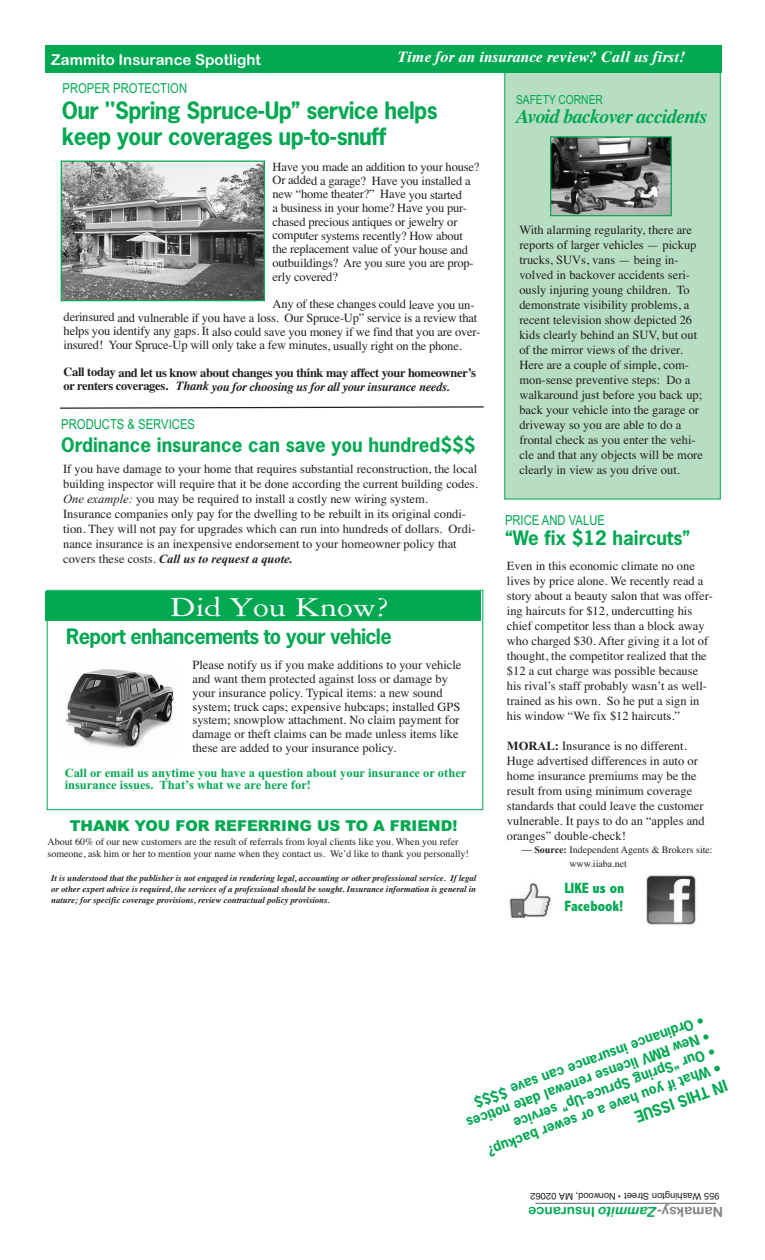
<style>
.page{position:relative;width:765px;height:1260px;background:#fff}
.page>*{position:absolute;margin:0;border:0;box-sizing:border-box;transform-origin:0 0}
.t1{font:30px "Amethyst Wide Normal";color:#fff}
.t2{font:700 22.5px/26.2px "News Gothic Std";letter-spacing:-.025em;color:#00a851}
.t3{font:700 20px "News Gothic Std";letter-spacing:-.035em;color:#00a851}
.t4{font:italic 700 20px "Times";letter-spacing:-.035em;color:#00a851}
.t5{font:700 18.75px "News Gothic Std";color:#00a851}
.t6{font:italic 700 15px "Times Ten";color:#fff}
.t7{font:900 15px "Arial";color:#00a851}
.t8{font:15px "Arial Rounded MT Bold";color:#fff}
.t9{font:800 condensed 15px/18px "Abadi";color:#00a851}
.t10{font:700 15px "News Gothic Std";color:#00a851}
.t11{font:700 13.75px/17px "News Gothic Std";color:#00a851}
.t12{font:13.75px "Arial Narrow";color:#00a851}
.t13{font:13.75px "Arial Rounded MT Bold";color:#00a851}
.t14{font:13.75px "Arial Rounded MT Bold";color:#808285}
.t15{font:italic 13.75px "Arial Rounded MT Bold";color:#00a851}
.t16{font:12.5px/15px "Times";color:#231f20}
.t17{font:12.5px/13.8px "Times";letter-spacing:-.02em;color:#231f20}
.t18{font:700 12.5px/13.9px "Times";letter-spacing:-.03em;color:#231f20}
.t19{font:700 12.5px/12.5px "Times New Roman";color:#00a851}
.t20{font:italic 700 12.5px "Times New Roman";color:#231f20}
.t21{font:12.5px "Arial Narrow";color:#00a851}
.t22{font:10px/12px "Times";color:#231f20}
.t23{font:9.38px "Helvetica";color:#231f20}
.t24{font:italic 700 8.75px/11.2px "Times";color:#231f20;text-align:justify}
.s1{font-style:italic}
.s2{font-family:"Times New Roman";font-style:italic}
.s3{font-family:"Times";font-weight:400;font-style:normal}
.s4{font-family:"Times New Roman";font-weight:700}
.s5{font-size:15px}
.s6{font-style:italic;color:#00a851}
</style>
<div class="page">
<div style="left:47px;top:590px;width:436px;height:220px;border:1px solid #00a851"></div>
<div style="left:505px;top:60px;width:215px;height:439px;background:#b7dec2"></div>
<div style="left:504px;top:59px;width:217px;height:440px;border:1px solid #00a851"></div>
<div style="left:45px;top:45px;width:676px;height:28px;background:#00a851"></div>
<div style="left:45px;top:591px;width:436px;height:30px;background:#00a851"></div>
<hr style="left:535px;top:1203px;width:181px;height:1px;background:#808285">
<img style="left:646px;top:874px;width:50px;height:51px">
<img style="left:509px;top:883px;width:42px;height:35px">
<img style="left:66px;top:669px;width:108px;height:79px">
<img style="left:552px;top:138px;width:118px;height:76px">
<div style="left:550px;top:136px;width:122px;height:80px;border:1px solid #00a851"></div>
<img style="left:63px;top:163px;width:200px;height:136px">
<div style="left:61px;top:161px;width:204px;height:140px;border:1px solid #00a851"></div>
<svg style="left:60px;top:406px;width:424px;height:3px"></svg>
<p class="t6" style="left:398px;top:51px;width:290px">Time for an insurance review? Call us first!</p>
<h2 class="t2" style="left:62px;top:98px;width:377px">Our "Spring Spruce-Up” service helps keep your coverages up-to-snuff</h2>
<p class="t8" style="left:51px;top:51px;width:211px">Zammito Insurance Spotlight</p>
<p class="t12" style="left:62px;top:81px;width:126px">PROPER PROTECTION</p>
<p class="t21" style="left:516px;top:93px;width:88px">SAFETY CORNER</p>
<h3 class="t4" style="left:516px;top:105px;width:193px">Avoid backover accidents</h3>
<p class="t17" style="left:273px;top:160px;width:208px">Have you made an addition to your house?<br>Or added a garage? Have you installed a new “home theater?” Have you started<br>a business in your home? Have you pur&shy;chased precious antiques or jewelry or computer systems recently? How about the replacement value of your house and outbuildings? Are you sure you are prop&shy;erly covered?</p>
<p class="t17" style="left:64px;top:297px;width:418px;text-indent:209px">Any of these changes could leave you un&shy;derinsured and vulnerable if you have a loss. Our Spruce-Up” service is a review that helps you identify any gaps. It also could save you money if we find that you are over&shy;insured! Your Spruce-Up will only take a few minutes, usually right on the phone.</p>
<p class="t18" style="left:63px;top:366px;width:414px">Call today and let us know about changes you think may affect your homeowner’s or renters coverages. <span class="s1">Thank you for choosing us for all your insurance needs.</span></p>
<p class="t12" style="left:61px;top:416px;width:135px">PRODUCTS &amp; SERVICES</p>
<h3 class="t5" style="left:61px;top:434px;width:416px">Ordinance insurance can save you hundred$$$</h3>
<p class="t16" style="left:63px;top:461px;width:416px">If you have damage to your home that requires substantial reconstruction, the local building inspector will require that it be done according the current building codes.<br><span class="s2">One example:</span> you may be required to install a costly new wiring system.<br>Insurance companies only pay for the dwelling to be rebuilt in its original condi&shy;tion. They will not pay for upgrades which can run into hundreds of dollars. Ordi&shy;nance insurance is an inexpensive endorsement to your homeowner policy that</p>
<p class="t20" style="left:63px;top:551px;width:231px"><span class="s3">covers these costs.</span> Call us to request a quote.</p>
<h1 class="t1" style="left:170px;top:588px;width:221px">Did You Know?</h1>
<h3 class="t3" style="left:66px;top:625px;width:327px">Report enhancements to your vehicle</h3>
<p class="t16" style="left:192px;top:658px;width:271px;line-height:13.8px">Please notify us if you make additions to your vehicle and want them protected against loss or damage by your insurance policy. Typical items: a new sound system; truck caps; expensive hubcaps; installed GPS system; snowplow attachment. No claim payment for damage or theft claims can be made unless items like these are added to your insurance policy.</p>
<p class="t19" style="left:65px;top:766px;width:403px">Call or email us anytime you have a question about your insurance or other insurance issues. That’s what we are here for!</p>
<p class="t7" style="left:70px;top:817px;width:389px">THANK YOU FOR REFERRING US TO A FRIEND!</p>
<p class="t22" style="left:48px;top:836px;width:423px">About 60% of our new customers are the result of referrals from loyal clients like you. When you refer someone, ask him or her to mention your name when they contact us. We’d like to thank you personally!</p>
<p class="t24" style="left:51px;top:872px;width:427px">It is understood that the publisher is not engaged in rendering legal, accounting or other professional service. If legal or other expert advice is required, the services of a professional should be sought. Insurance information is general in nature; for specific coverage provisions, review contractual policy provisions.</p>
<p class="t16" style="left:519px;top:223px;width:185px">With alarming regularity, there are reports of larger vehicles — pickup trucks, SUVs, vans — being in&shy;volved in backover accidents seri&shy;ously injuring young children. To demonstrate visibility problems, a recent television show depicted 26 kids clearly behind an SUV, but out of the mirror views of the driver.<br>Here are a couple of simple, com&shy;mon-sense preventive steps: Do a walkaround just before you back up; back your vehicle into the garage or driveway so you are able to do a frontal check as you enter the vehi&shy;cle and that any objects will be more clearly in view as you drive out.</p>
<p class="t12" style="left:505px;top:512px;width:102px">PRICE AND VALUE</p>
<h3 class="t5" style="left:505px;top:528px;width:187px">“We fix $12 haircuts”</h3>
<p class="t16" style="left:507px;top:558px;width:208px">Even in this economic climate no one lives by price alone. We recently read a story about a beauty salon that was offer&shy;ing haircuts for $12, undercutting his chief competitor less than a block away who charged $30. After giving it a lot of thought, the competitor realized that the $12 a cut charge was possible because his rival’s staff probably wasn’t as well&shy;trained as his own. So he put a sign in his window “We fix $12 haircuts.”</p>
<p class="t16" style="left:507px;top:738px;width:199px"><span class="s4">MORAL:</span> Insurance is no different.<br>Huge advertised differences in auto or home insurance premiums may be the result from using minimum coverage standards that could leave the customer vulnerable. It pays to do an “apples and oranges” double-check!</p>
<p class="t22" style="left:569px;top:843px;width:145px;line-height:13.9px;text-indent:-48px"><span class="s4">— Source:</span> Independent Agents &amp; Brokers site: www.iiaba.net</p>
<p class="t9" style="left:564px;top:879px;width:61px">LIKE us on<br>Facebook!</p>
<p class="t11" style="left:706px;top:1028px;width:244px;rotate:160deg">• dr an i cn e n i us ar cn e ac n as ev $ $</p>
<p class="t11" style="left:712px;top:1043px;width:259px;rotate:160deg">• we R V c i l ne es e r en w dl t a e on c i t se</p>
<p class="t11" style="left:717px;top:1059px;width:215px;rotate:160deg">• ru S“ rp gn i S ur ec U- ”p es vr ec i</p>
<p class="t11" style="left:713px;top:1078px;width:238px;text-indent:-11px;rotate:160deg"><span class="s5">•</span> ah t f i oy u ah ev a ro es w e r b ca uk ?p<br>O</p>
<p class="t10" style="left:730px;top:1092px;width:99px;rotate:160deg">NI HT SI SI S U E</p>
<p class="t23" style="left:720px;top:1201px;width:191px;rotate:-180deg">559 W no t gn i hsa S • t ee r t N wr o M, doo A 26020</p>
<p class="t13" style="left:616px;top:1220px;width:89px;rotate:-180deg"><span class="s1">ot i</span> n I us na r ec</p>
<p class="t15" style="left:628px;top:1220px;width:17px;rotate:-180deg">m</p>
<p class="t15" style="left:648px;top:1220px;width:25px;rotate:-180deg">ma</p>
<p class="t14" style="left:723px;top:1220px;width:80px;rotate:-180deg">N ma <span class="s6">Z</span>- yska</p>
</div>
